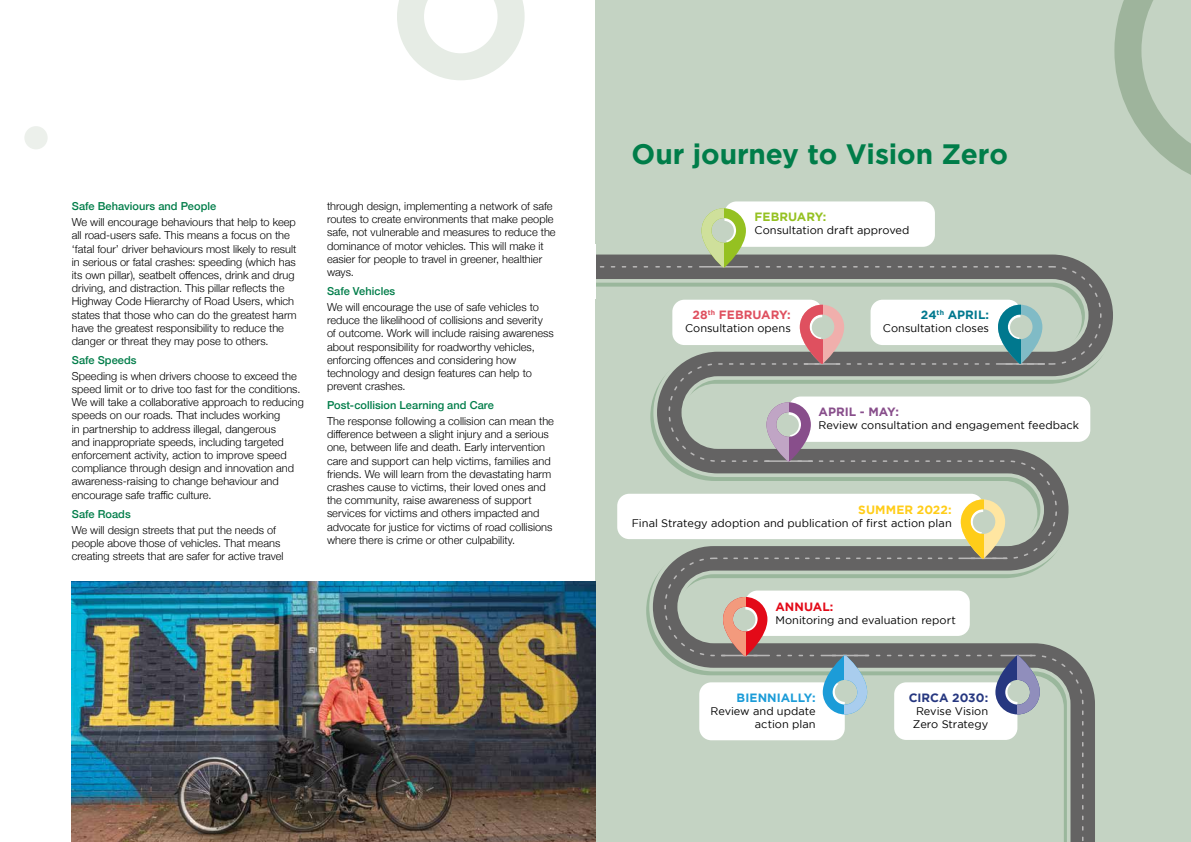
<style>
.page{position:relative;width:1191px;height:842px;background:#fff}
.page>*{position:absolute;margin:0;border:0;box-sizing:border-box;transform-origin:0 0}
.t1{font:700 28px "Gotham";letter-spacing:-.005em;color:#007d49}
.t2{font:700 12px "Gotham";letter-spacing:.005em;color:#df505f}
.t3{font:700 12px "Gotham";letter-spacing:.01em;color:#ffcd19}
.t4{font:700 12px "Gotham";letter-spacing:.005em;color:#1c9cd8}
.t5{font:700 12px "Gotham";color:#884e8b}
.t6{font:700 12px "Gotham";color:#263780}
.t7{font:700 12px "Gotham";letter-spacing:.005em;color:#00788e}
.t8{font:700 12px "Gotham";color:#95c121}
.t9{font:700 12px "Gotham";color:#e30a18}
.t10{font:300 11px/13.2px "Helvetica Neue";letter-spacing:.005em;color:#000}
.t11{font:11px/13.2px "Gotham";color:#000}
.t12{font:500 11px "Helvetica Neue";letter-spacing:.005em;color:#007d49}
</style>
<div class="page">
<div style="left:595px;top:0;width:596px;height:842px;background:#c4d3c3"></div>
<svg style="left:397px;top:0;width:127px;height:80px"></svg>
<div style="left:724px;top:201px;width:211px;height:46px;background:#fff;border-radius:12px"></div>
<svg style="left:595px;top:255px;width:518px;height:587px"></svg>
<hr style="left:699px;top:266px;width:49px;height:2px;background:#b8b7b7">
<hr style="left:995px;top:363px;width:50px;height:2px;background:#b8b7b7">
<hr style="left:764px;top:460px;width:49px;height:2px;background:#b8b7b7">
<hr style="left:958px;top:557px;width:49px;height:2px;background:#b8b7b7">
<hr style="left:721px;top:655px;width:49px;height:1px;background:#b8b7b7">
<svg style="left:668px;top:626px;width:36px;height:29px"></svg>
<svg style="left:665px;top:559px;width:39px;height:40px"></svg>
<svg style="left:710px;top:557px;width:7px;height:2px"></svg>
<svg style="left:1021px;top:462px;width:33px;height:33px"></svg>
<svg style="left:1052px;top:522px;width:3px;height:4px"></svg>
<svg style="left:1013px;top:532px;width:38px;height:27px"></svg>
<svg style="left:917px;top:558px;width:15px;height:1px"></svg>
<svg style="left:866px;top:558px;width:25px;height:1px"></svg>
<svg style="left:774px;top:558px;width:25px;height:1px"></svg>
<svg style="left:815px;top:558px;width:25px;height:1px"></svg>
<hr style="left:820px;top:655px;width:49px;height:1px;background:#b8b7b7">
<svg style="left:723px;top:558px;width:25px;height:1px"></svg>
<svg style="left:700px;top:457px;width:4px;height:3px"></svg>
<svg style="left:668px;top:417px;width:26px;height:39px"></svg>
<svg style="left:670px;top:364px;width:42px;height:36px"></svg>
<svg style="left:1061px;top:334px;width:36px;height:30px"></svg>
<svg style="left:1072px;top:271px;width:25px;height:26px"></svg>
<svg style="left:1062px;top:267px;width:4px;height:3px"></svg>
<svg style="left:1048px;top:266px;width:8px;height:2px"></svg>
<svg style="left:1052px;top:658px;width:30px;height:36px"></svg>
<svg style="left:1082px;top:826px;width:1px;height:15px"></svg>
<svg style="left:1082px;top:784px;width:1px;height:15px"></svg>
<svg style="left:1082px;top:805px;width:1px;height:15px"></svg>
<svg style="left:897px;top:266px;width:15px;height:2px"></svg>
<div style="left:571px;top:245px;width:25px;height:54px;background:#fff"></div>
<div style="left:788px;top:396px;width:302px;height:46px;background:#fff;border-radius:12px"></div>
<div style="left:894px;top:682px;width:123px;height:58px;background:#fff;border-radius:12px"></div>
<div style="left:699px;top:682px;width:145px;height:58px;background:#fff;border-radius:12px"></div>
<div style="left:745px;top:590px;width:224px;height:46px;background:#fff;border-radius:12px"></div>
<div style="left:870px;top:300px;width:150px;height:45px;background:#fff;border-radius:12px"></div>
<div style="left:672px;top:300px;width:150px;height:45px;background:#fff;border-radius:12px"></div>
<svg style="left:724px;top:208px;width:22px;height:59px"></svg>
<svg style="left:701px;top:208px;width:23px;height:59px"></svg>
<div style="left:713px;top:221px;width:21px;height:20px;background:#c4d3c3;border-radius:50%"></div>
<svg style="left:765px;top:402px;width:47px;height:60px"></svg>
<svg style="left:766px;top:402px;width:23px;height:59px"></svg>
<div style="left:778px;top:415px;width:21px;height:20px;background:#c4d3c3;border-radius:50%"></div>
<svg style="left:983px;top:499px;width:24px;height:60px"></svg>
<svg style="left:960px;top:499px;width:23px;height:60px"></svg>
<div style="left:972px;top:512px;width:21px;height:20px;background:#c4d3c3;border-radius:50%"></div>
<svg style="left:987px;top:655px;width:59px;height:59px"></svg>
<svg style="left:1017px;top:655px;width:22px;height:59px"></svg>
<div style="left:1007px;top:681px;width:20px;height:21px;background:#c4d3c3;border-radius:50%"></div>
<svg style="left:822px;top:655px;width:47px;height:59px"></svg>
<svg style="left:844px;top:655px;width:23px;height:59px"></svg>
<div style="left:834px;top:681px;width:21px;height:21px;background:#c4d3c3;border-radius:50%"></div>
<svg style="left:721px;top:597px;width:46px;height:59px"></svg>
<svg style="left:723px;top:597px;width:22px;height:59px"></svg>
<div style="left:735px;top:609px;width:20px;height:21px;background:#c4d3c3;border-radius:50%"></div>
<svg style="left:998px;top:305px;width:57px;height:60px"></svg>
<svg style="left:998px;top:305px;width:22px;height:59px"></svg>
<div style="left:1010px;top:317px;width:20px;height:21px;background:#c4d3c3;border-radius:50%"></div>
<svg style="left:793px;top:305px;width:58px;height:60px"></svg>
<svg style="left:799px;top:305px;width:23px;height:59px"></svg>
<div style="left:812px;top:317px;width:20px;height:21px;background:#c4d3c3;border-radius:50%"></div>
<img style="left:72px;top:581px;width:523px;height:261px">
<svg style="left:1114px;top:0;width:77px;height:175px"></svg>
<div style="left:24px;top:126px;width:24px;height:23px;background:#ecf0eb;border-radius:50%"></div>
<p class="t12" style="left:72px;top:197px;width:146px">Safe Behaviours and People</p>
<p class="t10" style="left:72px;top:215px;width:226px">We will encourage behaviours that help to keep all road-users safe. This means a focus on the ‘fatal four’ driver behaviours most likely to result in serious or fatal crashes: speeding (which has its own pillar), seatbelt offences, drink and drug driving, and distraction. This pillar reflects the Highway Code Hierarchy of Road Users, which states that those who can do the greatest harm have the greatest responsibility to reduce the danger or threat they may pose to others.</p>
<p class="t12" style="left:72px;top:351px;width:66px">Safe Speeds</p>
<p class="t10" style="left:72px;top:369px;width:234px">Speeding is when drivers choose to exceed the speed limit or to drive too fast for the conditions.<br>We will take a collaborative approach to reducing speeds on our roads. That includes working<br>in partnership to address illegal, dangerous<br>and inappropriate speeds, including targeted enforcement activity, action to improve speed compliance through design and innovation and awareness-raising to change behaviour and encourage safe traffic culture.</p>
<p class="t12" style="left:72px;top:505px;width:60px">Safe Roads</p>
<p class="t10" style="left:72px;top:522px;width:213px">We will design streets that put the needs of people above those of vehicles. That means creating streets that are safer for active travel</p>
<p class="t10" style="left:327px;top:199px;width:230px">through design, implementing a network of safe routes to create environments that make people safe, not vulnerable and measures to reduce the dominance of motor vehicles. This will make it easier for people to travel in greener, healthier ways.</p>
<p class="t12" style="left:327px;top:282px;width:70px">Safe Vehicles</p>
<p class="t10" style="left:327px;top:300px;width:228px">We will encourage the use of safe vehicles to reduce the likelihood of collisions and severity of outcome. Work will include raising awareness about responsibility for roadworthy vehicles, enforcing offences and considering how technology and design features can help to prevent crashes.</p>
<p class="t12" style="left:327px;top:396px;width:168px">Post-collision Learning and Care</p>
<p class="t10" style="left:327px;top:414px;width:228px">The response following a collision can mean the difference between a slight injury and a serious one, between life and death. Early intervention care and support can help victims, families and friends. We will learn from the devastating harm crashes cause to victims, their loved ones and the community, raise awareness of support services for victims and others impacted and advocate for justice for victims of road collisions where there is crime or other culpability.</p>
<h1 class="t1" style="left:631px;top:137px;width:378px">Our journey to Vision Zero</h1>
<p class="t8" style="left:754px;top:209px;width:73px">FEBRUARY:</p>
<p class="t11" style="left:754px;top:223px;width:156px">Consultation draft approved</p>
<p class="t2" style="left:692px;top:307px;width:100px">28<sup>th</sup> FEBRUARY:</p>
<p class="t11" style="left:685px;top:321px;width:107px">Consultation opens</p>
<p class="t7" style="left:921px;top:307px;width:70px">24<sup>th</sup> APRIL:</p>
<p class="t11" style="left:883px;top:321px;width:108px">Consultation closes</p>
<p class="t5" style="left:818px;top:405px;width:82px">APRIL - MAY:</p>
<p class="t11" style="left:818px;top:419px;width:262px">Review consultation and engagement feedback</p>
<p class="t3" style="left:858px;top:502px;width:95px">SUMMER 2022:</p>
<p class="t11" style="left:632px;top:516px;width:321px">Final Strategy adoption and publication of first action plan</p>
<p class="t9" style="left:775px;top:600px;width:59px">ANNUAL:</p>
<p class="t11" style="left:775px;top:613px;width:182px">Monitoring and evaluation report</p>
<p class="t4" style="left:736px;top:690px;width:80px">BIENNIALLY:</p>
<p class="t11" style="left:710px;top:704px;width:107px;text-align:right">Review and update action plan</p>
<p class="t6" style="left:908px;top:690px;width:81px">CIRCA 2030:</p>
<p class="t11" style="left:913px;top:704px;width:77px">Revise Vision<br>Zero Strategy</p>
</div>
